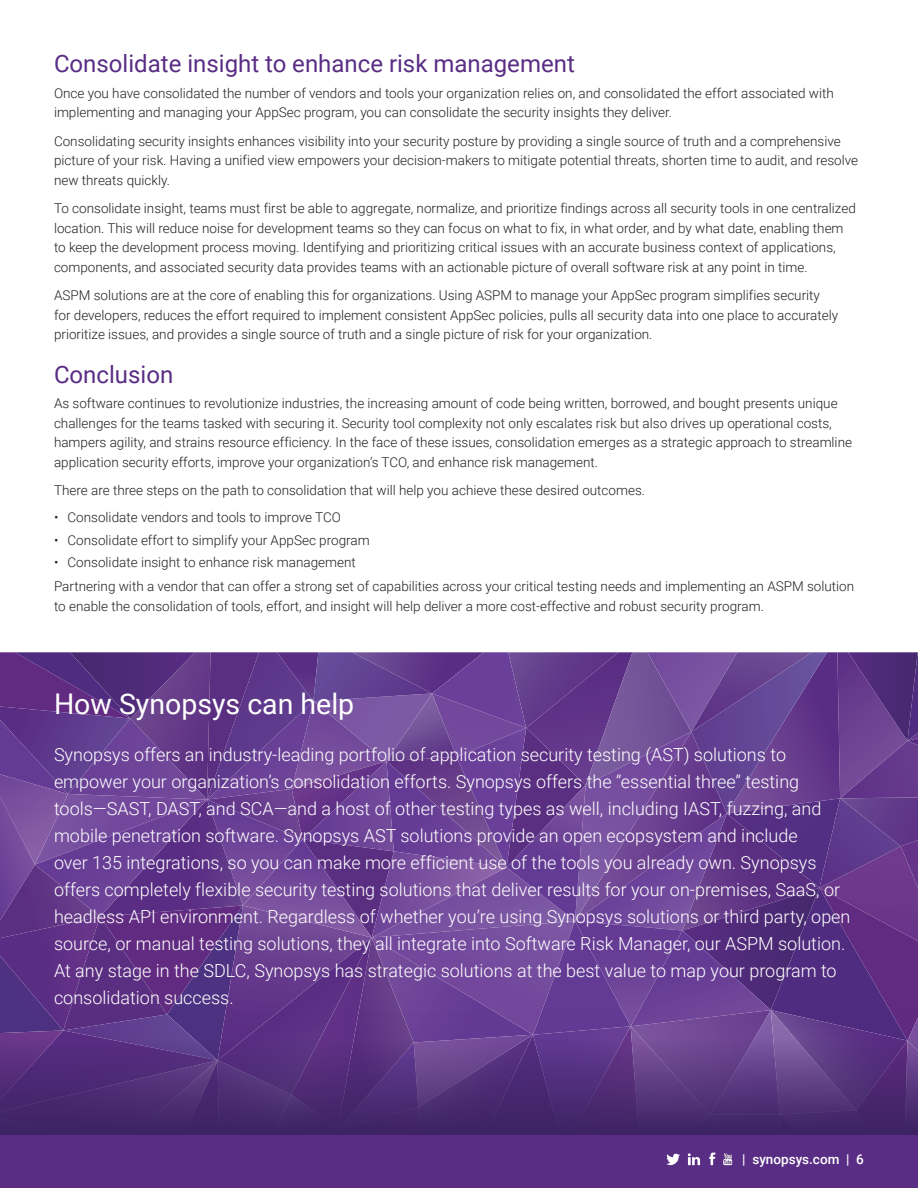
<style>
.page{position:relative;width:918px;height:1188px;background:#fff}
.page>*{position:absolute;margin:0;border:0;box-sizing:border-box;transform-origin:0 0}
.HEADING_1{font:28.5px "Roboto";color:#fff}
.HEADING_1-2{font:24px "Roboto";color:#592d84}
.BODY_COPY{font:300 18px/27px "Roboto";color:#fff}
.BODY_COPY-2{font:300 13.5px/19.5px "Roboto";color:#231f20}
.t1{font:500 13.5px "Roboto";color:#fff}
</style>
<div class="page">
<div style="left:0;top:1134px;width:918px;height:54px;background:#592d84"></div>
<svg style="left:667px;top:1153px;width:13px;height:12px"></svg>
<svg style="left:709px;top:1152px;width:7px;height:13px"></svg>
<svg style="left:723px;top:1153px;width:9px;height:12px"></svg>
<svg style="left:688px;top:1153px;width:12px;height:12px"></svg>
<svg style="left:0;top:652px;width:918px;height:359px;background:#663e8f"></svg>
<svg style="left:0;top:1011px;width:918px;height:123px;background:#56337d"></svg>
<p class="HEADING_1-2" style="left:54px;top:47px;width:522px">Consolidate insight to enhance risk management</p>
<p class="BODY_COPY-2" style="left:54px;top:82px;width:781px">Once you have consolidated the number of vendors and tools your organization relies on, and consolidated the effort associated with implementing and managing your AppSec program, you can consolidate the security insights they deliver.</p>
<p class="BODY_COPY-2" style="left:54px;top:130px;width:806px">Consolidating security insights enhances visibility into your security posture by providing a single source of truth and a comprehensive picture of your risk. Having a unified view empowers your decision-makers to mitigate potential threats, shorten time to audit, and resolve new threats quickly.</p>
<p class="BODY_COPY-2" style="left:54px;top:198px;width:803px">To consolidate insight, teams must first be able to aggregate, normalize, and prioritize findings across all security tools in one centralized location. This will reduce noise for development teams so they can focus on what to fix, in what order, and by what date, enabling them to keep the development process moving. Identifying and prioritizing critical issues with an accurate business context of applications, components, and associated security data provides teams with an actionable picture of overall software risk at any point in time.</p>
<p class="BODY_COPY-2" style="left:54px;top:285px;width:786px">ASPM solutions are at the core of enabling this for organizations. Using ASPM to manage your AppSec program simplifies security for developers, reduces the effort required to implement consistent AppSec policies, pulls all security data into one place to accurately prioritize issues, and provides a single source of truth and a single picture of risk for your organization.</p>
<p class="HEADING_1-2" style="left:54px;top:357px;width:121px">Conclusion</p>
<p class="BODY_COPY-2" style="left:54px;top:393px;width:800px">As software continues to revolutionize industries, the increasing amount of code being written, borrowed, and bought presents unique challenges for the teams tasked with securing it. Security tool complexity not only escalates risk but also drives up operational costs, hampers agility, and strains resource efficiency. In the face of these issues, consolidation emerges as a strategic approach to streamline application security efforts, improve your organization’s TCO, and enhance risk management.</p>
<p class="BODY_COPY-2" style="left:54px;top:480px;width:593px">There are three steps on the path to consolidation that will help you achieve these desired outcomes.</p>
<p class="BODY_COPY-2" style="left:54px;top:507px;width:289px">• Consolidate vendors and tools to improve TCO</p>
<p class="BODY_COPY-2" style="left:54px;top:529px;width:317px">• Consolidate effort to simplify your AppSec program</p>
<p class="BODY_COPY-2" style="left:54px;top:552px;width:303px">• Consolidate insight to enhance risk management</p>
<p class="BODY_COPY-2" style="left:54px;top:576px;width:802px">Partnering with a vendor that can offer a strong set of capabilities across your critical testing needs and implementing an ASPM solution to enable the consolidation of tools, effort, and insight will help deliver a more cost-effective and robust security program.</p>
<p class="HEADING_1" style="left:54px;top:684px;width:302px">How Synopsys can help</p>
<p class="BODY_COPY" style="left:54px;top:741px;width:798px">Synopsys offers an industry-leading portfolio of application security testing (AST) solutions to empower your organization’s consolidation efforts. Synopsys offers the “essential three” testing tools—SAST, DAST, and SCA—and a host of other testing types as well, including IAST, fuzzing, and mobile penetration software. Synopsys AST solutions provide an open ecopsystem and include<br>over 135 integrations, so you can make more efficient use of the tools you already own. Synopsys offers completely flexible security testing solutions that deliver results for your on-premises, SaaS, or headless API environment. Regardless of whether you’re using Synopsys solutions or third party, open source, or manual testing solutions, they all integrate into Software Risk Manager, our ASPM solution.<br>At any stage in the SDLC, Synopsys has strategic solutions at the best value to map your program to consolidation success.</p>
<p class="t1" style="left:742px;top:1149px;width:123px">| synopsys.com | 6</p>
</div>
